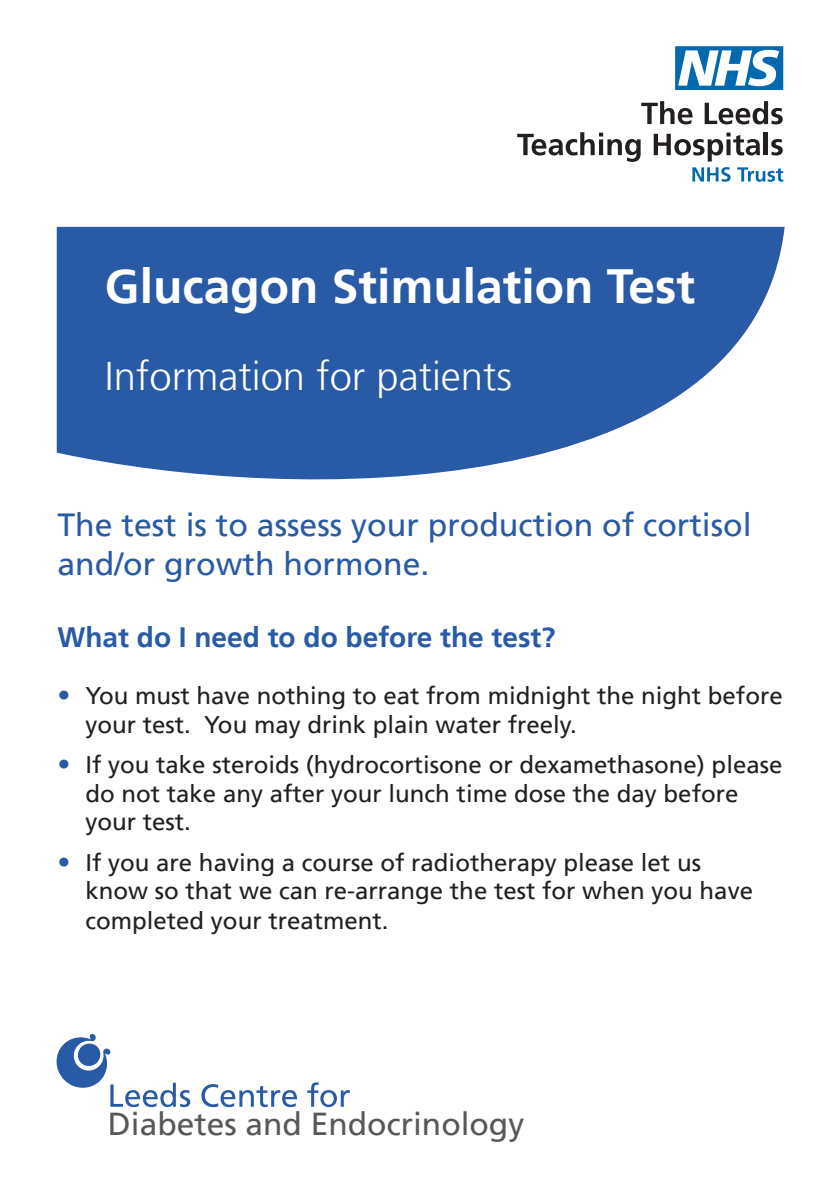
<style>
.page{position:relative;width:840px;height:1191px;background:#fff}
.page>*{position:absolute;margin:0;border:0;box-sizing:border-box;transform-origin:0 0}
.Cover_title_A{font:700 48px "Frutiger LT";color:#fff}
.t1{font:700 46px "Frutiger LT";color:#fff}
.Cover_title_B{font:300 40px "Frutiger LT";color:#fff}
.Introduction_text{font:32px/38.4px "Frutiger LT";color:#295aa6}
.t2{font:31.8px "Frutiger LT";color:#57585a}
.Introduction_text-2{font:700 28px "Frutiger LT";color:#295aa6}
.t3{font:24px/28.8px "Frutiger LT";color:#231f20}
.s1{font-size:26px;color:#295aa6}
</style>
<div class="page">
<svg style="left:201px;top:1084px;width:96px;height:23px"></svg>
<svg style="left:307px;top:1082px;width:43px;height:25px"></svg>
<svg style="left:56px;top:1034px;width:134px;height:73px"></svg>
<svg style="left:57px;top:227px;width:727px;height:253px;background:#4771b2"></svg>
<svg style="left:675px;top:46px;width:107px;height:44px"></svg>
<svg style="left:641px;top:101px;width:51px;height:23px"></svg>
<svg style="left:704px;top:101px;width:78px;height:23px"></svg>
<svg style="left:517px;top:132px;width:123px;height:30px"></svg>
<hr style="left:763px;top:132px;width:4px;height:23px;background:#231f20">
<svg style="left:653px;top:133px;width:130px;height:49px"></svg>
<p class="Cover_title_A" style="left:105px;top:258px;width:591px">Glucagon Stimulation Test</p>
<h2 class="t1" style="left:106px;top:267px;width:114px">TITLE</h2>
<p class="Cover_title_B" style="left:105px;top:354px;width:408px">Information for patients</p>
<h3 class="Cover_title_B" style="left:106px;top:361px;width:408px">Information for patients</h3>
<p class="Introduction_text" style="left:57px;top:506px;width:695px">The test is to assess your production of cortisol and/or growth hormone.</p>
<p class="Introduction_text-2" style="left:57px;top:620px;width:499px">What do I need to do before the test?</p>
<p class="t3" style="left:85px;top:681px;width:698px;text-indent:-28px"><span class="s1">•</span> You must have nothing to eat from midnight the night before your test. You may drink plain water freely.</p>
<p class="t3" style="left:85px;top:750px;width:698px;text-indent:-28px"><span class="s1">•</span> If you take steroids (hydrocortisone or dexamethasone) please do not take any after your lunch time dose the day before your test.</p>
<p class="t3" style="left:85px;top:847px;width:668px;line-height:29.4px;text-indent:-28px"><span class="s1">•</span> If you are having a course of radiotherapy please let us know so that we can re-arrange the test for when you have completed your treatment.</p>
<h3 class="t2" style="left:108px;top:1105px;width:417px">Diabetes and Endocrinology</h3>
</div>
